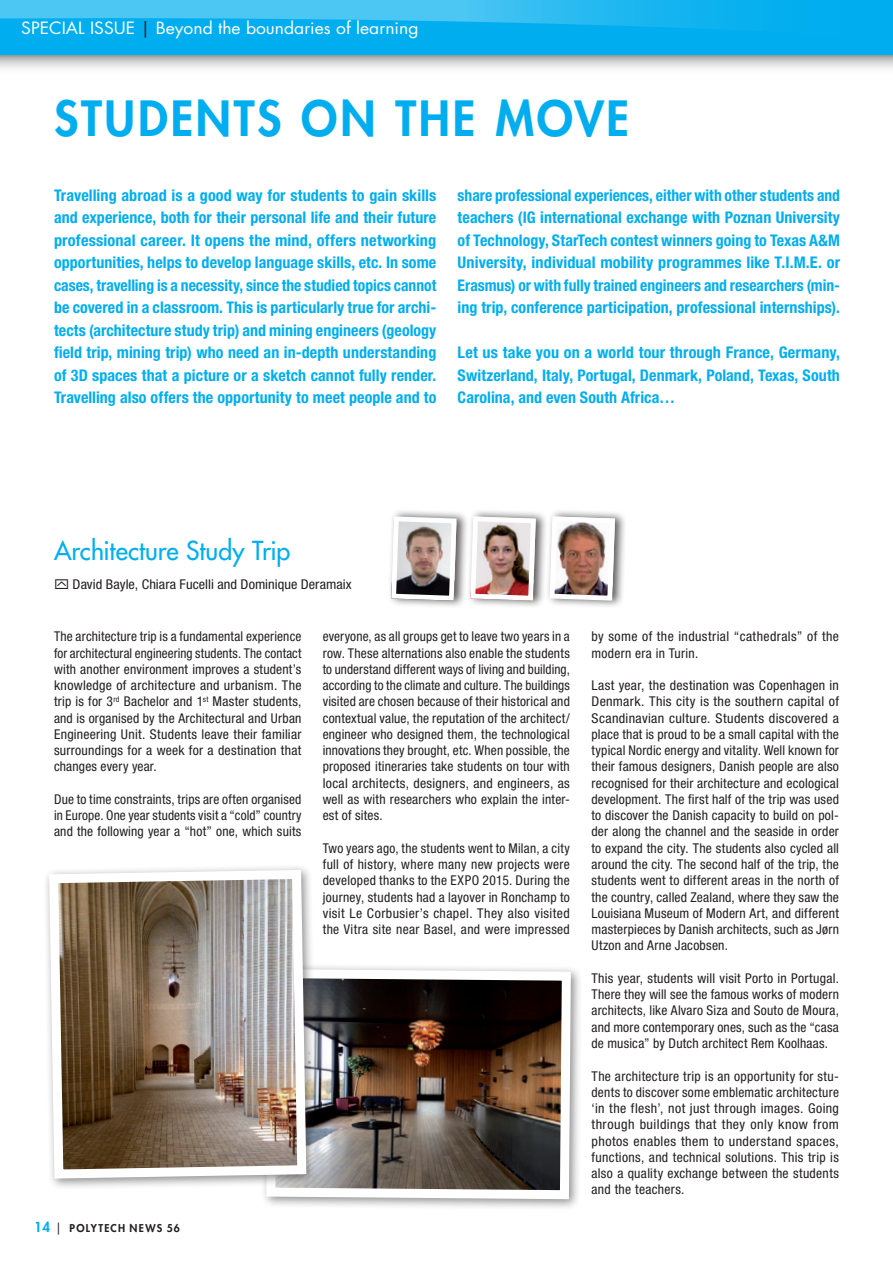
<style>
.page{position:relative;width:893px;height:1263px;background:#fff}
.page>*{position:absolute;margin:0;border:0;box-sizing:border-box;transform-origin:0 0}
.t1{font:800 47.25px "Futura Std";letter-spacing:.055em;color:#00aeef}
.t2{font:500 25.5px "Futura Std";letter-spacing:-.005em;color:#00aeef}
.t3{font:16.5px "Futura Std";color:#fff;scale:1.06 1}
.t4{font:700 condensed 16.05px/22.5px "Helvetica Neue LT Std";letter-spacing:.005em;color:#00aeef;text-align:justify}
.t5{font:condensed 13.5px/16.2px "Helvetica Neue LT Std";letter-spacing:.02em;color:#231f20;text-align:justify}
.t6{font:condensed 13.5px "Helvetica Neue LT Std";letter-spacing:.02em;color:#231f20;scale:1.06 1}
.t7{font:800 10.5px "Futura Std";letter-spacing:.12em;color:#231f20}
.s1{color:#231f20}
.s2{font-size:13.5px;color:#00aeef}
.s3{font-weight:400;font-size:12px}
</style>
<div class="page">
<div style="left:260px;top:963px;width:323px;height:248px;background:#231f20;opacity:.5"></div>
<img style="left:262px;top:964px;width:313px;height:240px">
<svg style="left:0;top:54px;width:893px;height:15px;background:#c1ccd1"></svg>
<div style="left:388px;top:509px;width:81px;height:100px;background:#231f20;opacity:.75"></div>
<svg style="left:389px;top:514px;width:70px;height:89px"></svg>
<div style="left:467px;top:509px;width:81px;height:100px;background:#231f20;opacity:.75"></div>
<img style="left:468px;top:514px;width:70px;height:89px">
<div style="left:546px;top:509px;width:81px;height:100px;background:#231f20;opacity:.75"></div>
<img style="left:547px;top:514px;width:70px;height:89px">
<div style="left:43px;top:864px;width:276px;height:327px;background:#231f20;opacity:.5"></div>
<svg style="left:45px;top:865px;width:266px;height:318px"></svg>
<div style="left:0;top:0;width:893px;height:54px;background:#00aeef"></div>
<svg style="left:0;top:0;width:730px;height:29px"></svg>
<p class="t3" style="left:21px;top:18px;width:376px">SPECIAL ISSUE <span class="s1">|</span> Beyond the boundaries of learning</p>
<h1 class="t1" style="left:54px;top:89px;width:577px">STUDENTS ON THE MOVE</h1>
<p class="t4" style="left:54px;top:183px;width:384px">Travelling abroad is a good way for students to gain skills and experience, both for their personal life and their future professional career. It opens the mind, offers networking opportunities, helps to develop language skills, etc. In some cases, travelling is a necessity, since the studied topics cannot be covered in a classroom. This is particularly true for archi&shy;tects (architecture study trip) and mining engineers (geology field trip, mining trip) who need an in-depth understanding of 3D spaces that a picture or a sketch cannot fully render.<br>Travelling also offers the opportunity to meet people and to</p>
<p class="t4" style="left:458px;top:183px;width:384px">share professional experiences, either with other students and teachers (IG international exchange with Poznan University of Technology, StarTech contest winners going to Texas A&amp;M University, individual mobility programmes like T.I.M.E. or Erasmus) or with fully trained engineers and researchers (min&shy;ing trip, conference participation, professional internships).</p>
<p class="t4" style="left:458px;top:341px;width:384px">Let us take you on a world tour through France, Germany, Switzerland, Italy, Portugal, Denmark, Poland, Texas, South Carolina, and even South Africa…</p>
<h2 class="t2" style="left:54px;top:535px;width:238px">Architecture Study Trip</h2>
<p class="t6" style="left:73px;top:576px;width:265px">David Bayle, Chiara Fucelli and Dominique Deramaix</p>
<p class="t5" style="left:54px;top:628px;width:249px">The architecture trip is a fundamental experience for architectural engineering students. The contact with another environment improves a student’s knowledge of architecture and urbanism. The trip is for 3<sup>rd</sup> Bachelor and 1<sup>st</sup> Master students, and is organised by the Architectural and Urban Engineering Unit. Students leave their familiar surroundings for a week for a destination that changes every year.</p>
<p class="t5" style="left:54px;top:791px;width:249px">Due to time constraints, trips are often organised in Europe. One year students visit a “cold” country and the following year a “hot” one, which suits</p>
<p class="t5" style="left:323px;top:628px;width:249px">everyone, as all groups get to leave two years in a row. These alternations also enable the students to understand different ways of living and building, according to the climate and culture. The buildings visited are chosen because of their historical and contextual value, the reputation of the architect/ engineer who designed them, the technological innovations they brought, etc. When possible, the proposed itineraries take students on tour with local architects, designers, and engineers, as well as with researchers who explain the inter&shy;est of sites.</p>
<p class="t5" style="left:323px;top:840px;width:249px">Two years ago, the students went to Milan, a city full of history, where many new projects were developed thanks to the EXPO 2015. During the journey, students had a layover in Ronchamp to visit Le Corbusier’s chapel. They also visited the Vitra site near Basel, and were impressed</p>
<p class="t7" style="left:34px;top:1222px;width:148px"><span class="s2">14</span> <span class="s3">|</span> POLYTECH NEWS 56</p>
<p class="t5" style="left:591px;top:628px;width:249px">by some of the industrial “cathedrals” of the modern era in Turin.</p>
<p class="t5" style="left:591px;top:677px;width:249px">Last year, the destination was Copenhagen in Denmark. This city is the southern capital of Scandinavian culture. Students discovered a place that is proud to be a small capital with the typical Nordic energy and vitality. Well known for their famous designers, Danish people are also recognised for their architecture and ecological development. The first half of the trip was used to discover the Danish capacity to build on pol&shy;der along the channel and the seaside in order to expand the city. The students also cycled all around the city. The second half of the trip, the students went to different areas in the north of the country, called Zealand, where they saw the Louisiana Museum of Modern Art, and different masterpieces by Danish architects, such as Jørn Utzon and Arne Jacobsen.</p>
<p class="t5" style="left:591px;top:970px;width:249px">This year, students will visit Porto in Portugal.<br>There they will see the famous works of modern architects, like Alvaro Siza and Souto de Moura, and more contemporary ones, such as the “casa de musica” by Dutch architect Rem Koolhaas.</p>
<p class="t5" style="left:591px;top:1067px;width:249px">The architecture trip is an opportunity for stu&shy;dents to discover some emblematic architecture ‘in the flesh’, not just through images. Going through buildings that they only know from photos enables them to understand spaces, functions, and technical solutions. This trip is also a quality exchange between the students and the teachers.</p>
</div>
